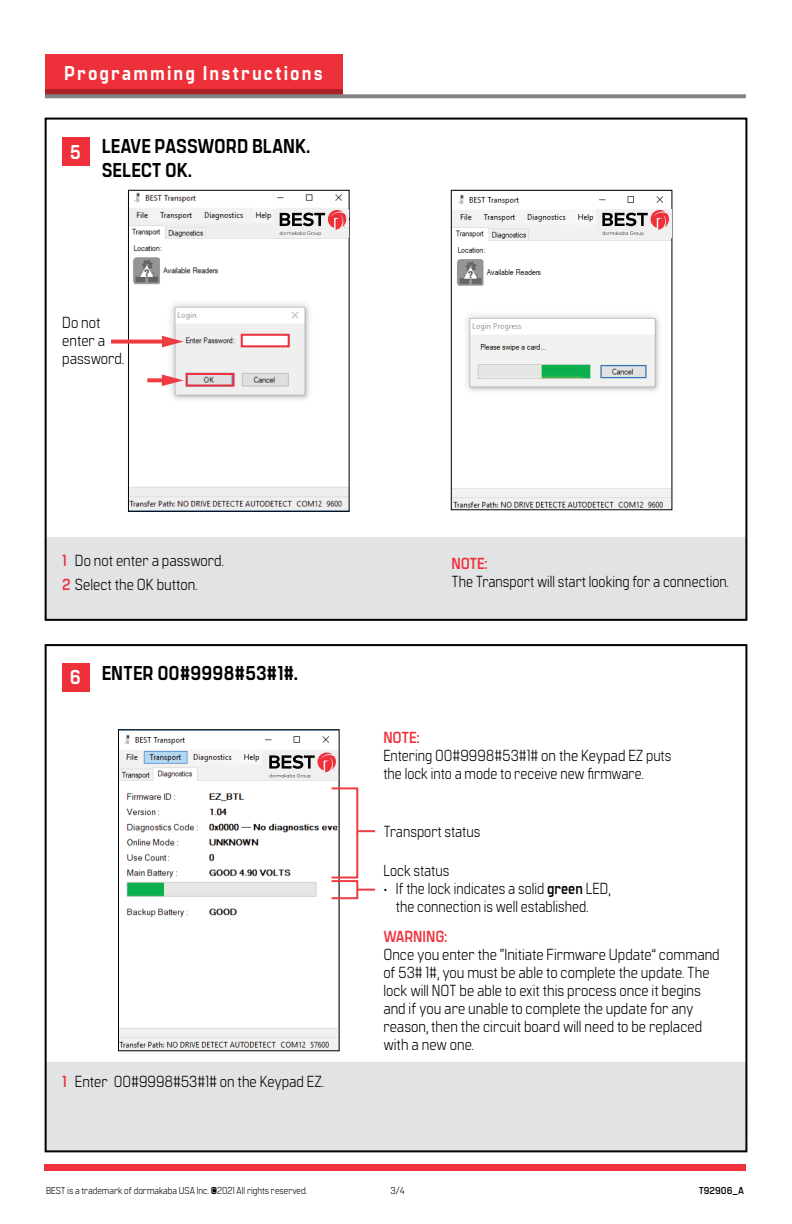
<style>
.page{position:relative;width:792px;height:1224px;background:#fff}
.page>*{position:absolute;margin:0;border:0;box-sizing:border-box;transform-origin:0 0}
.t1{font:800 20px/24px "Manifold CF";color:#000;scale:.9 1}
.t2{font:800 20px "Manifold CF";letter-spacing:.115em;color:#fff;scale:.9 1}
.t3{font:16px/18px "Manifold CF";color:#000;scale:.9 1}
.t4{font:16px/18px "Manifold CF";color:#000;scale:.87 1}
.t5{font:700 16px "Manifold CF";color:#ee303b;scale:.9 1}
.t6{font:10px "Manifold CF";color:#000;scale:.9 1}
.t7{font:700 10px "Manifold CF";color:#000;scale:.95 1}
.t8{font:10px "Manifold CF";color:#000;scale:.95 1}
.s1{font-weight:700;color:#ee303b}
.s2{color:#fff}
.s3{font-weight:700}
</style>
<div class="page">
<div style="left:44px;top:1164px;width:702px;height:7px;background:#ee323d"></div>
<div style="left:45px;top:55px;width:298px;height:42px;background:#ee303b"></div>
<div style="left:45px;top:89px;width:298px;height:7px;background:#ac2028"></div>
<svg style="left:45px;top:94px;width:701px;height:4px;background:#868487"></svg>
<div style="left:48px;top:1062px;width:696px;height:87px;background:#e2e3e4"></div>
<div style="left:45px;top:644px;width:702px;height:508px;border:2px solid #000"></div>
<div style="left:45px;top:537px;width:701px;height:83px;background:#e2e3e4"></div>
<div style="left:62px;top:137px;width:28px;height:28px;background:#ee303b"></div>
<div style="left:45px;top:118px;width:702px;height:503px;border:2px solid #000"></div>
<div style="left:62px;top:663px;width:28px;height:28px;background:#ee303b"></div>
<img style="left:130px;top:192px;width:218px;height:318px">
<div style="left:128px;top:190px;width:222px;height:322px;border:1px solid #000"></div>
<div style="left:186px;top:373px;width:49px;height:14px;border:2px solid #ee303b"></div>
<div style="left:241px;top:334px;width:49px;height:13px;border:2px solid #ee303b"></div>
<svg style="left:147px;top:378px;width:15px;height:4px"></svg>
<svg style="left:162px;top:375px;width:22px;height:11px"></svg>
<svg style="left:111px;top:340px;width:51px;height:4px"></svg>
<svg style="left:162px;top:336px;width:22px;height:11px"></svg>
<div style="left:273px;top:209px;width:76px;height:28px;background:#f1f0f0"></div>
<svg style="left:280px;top:210px;width:66px;height:26px"></svg>
<img style="left:453px;top:194px;width:217px;height:314px">
<div style="left:451px;top:190px;width:221px;height:320px;border:1px solid #000"></div>
<div style="left:596px;top:209px;width:75px;height:28px;background:#f1f0f0"></div>
<svg style="left:602px;top:210px;width:67px;height:26px"></svg>
<img style="left:120px;top:734px;width:218px;height:315px">
<div style="left:118px;top:729px;width:222px;height:322px;border:1px solid #000"></div>
<div style="left:263px;top:751px;width:75px;height:29px;background:#f1f0f0"></div>
<svg style="left:269px;top:753px;width:67px;height:25px"></svg>
<div style="left:331px;top:787px;width:27px;height:92px;border:2px solid #ee3d42"></div>
<svg style="left:357px;top:830px;width:18px;height:2px"></svg>
<div style="left:331px;top:880px;width:27px;height:19px;border:2px solid #ee3d42"></div>
<svg style="left:357px;top:889px;width:18px;height:2px"></svg>
<p class="t2" style="left:64px;top:62px;width:289px">Programming Instructions</p>
<p class="t2" style="left:70px;top:140px;width:13px">5</p>
<p class="t1" style="left:102px;top:136px;width:233px">LEAVE PASSWORD BLANK.<br>SELECT OK.</p>
<p class="t3" style="left:62px;top:314px;width:70px">Do not enter a password.</p>
<p class="t3" style="left:62px;top:549px;width:181px;line-height:24px"><span class="s1">1</span> Do not enter a password.<br><span class="s1">2</span> Select the OK button.</p>
<p class="t1" style="left:70px;top:662px;width:255px"><span class="s2">6</span> ENTER 00#9998#53#1#.</p>
<p class="t3" style="left:62px;top:1073px;width:292px"><span class="s1">1</span> Enter 00#9998#53#1# on the Keypad EZ.</p>
<p class="t5" style="left:451px;top:554px;width:42px">NOTE:</p>
<p class="t4" style="left:451px;top:573px;width:320px">The Transport will start looking for a connection.</p>
<p class="t5" style="left:383px;top:728px;width:42px">NOTE:</p>
<p class="t4" style="left:383px;top:747px;width:333px">Entering 00#9998#53#1# on the Keypad EZ puts the lock into a mode to receive new firmware.</p>
<p class="t4" style="left:383px;top:822px;width:113px">Transport status</p>
<p class="t4" style="left:383px;top:861px;width:78px">Lock status</p>
<p class="t4" style="left:396px;top:879px;width:248px;text-indent:-13px">• If the lock indicates a solid <span class="s3">green</span> LED, the connection is well established.</p>
<p class="t5" style="left:383px;top:927px;width:73px">WARNING:</p>
<p class="t3" style="left:383px;top:946px;width:375px">Once you enter the “Initiate Firmware Update” command of 53# 1#, you must be able to complete the update. The lock will NOT be able to exit this process once it begins and if you are unable to complete the update for any reason, then the circuit board will need to be replaced with a new one.</p>
<p class="t6" style="left:46px;top:1185px;width:292px">BEST is a trademark of dormakaba USA Inc. ©2021 All rights reserved.</p>
<p class="t8" style="left:390px;top:1185px;width:17px">3/4</p>
<p class="t7" style="left:699px;top:1185px;width:49px">T92906_A</p>
</div>
